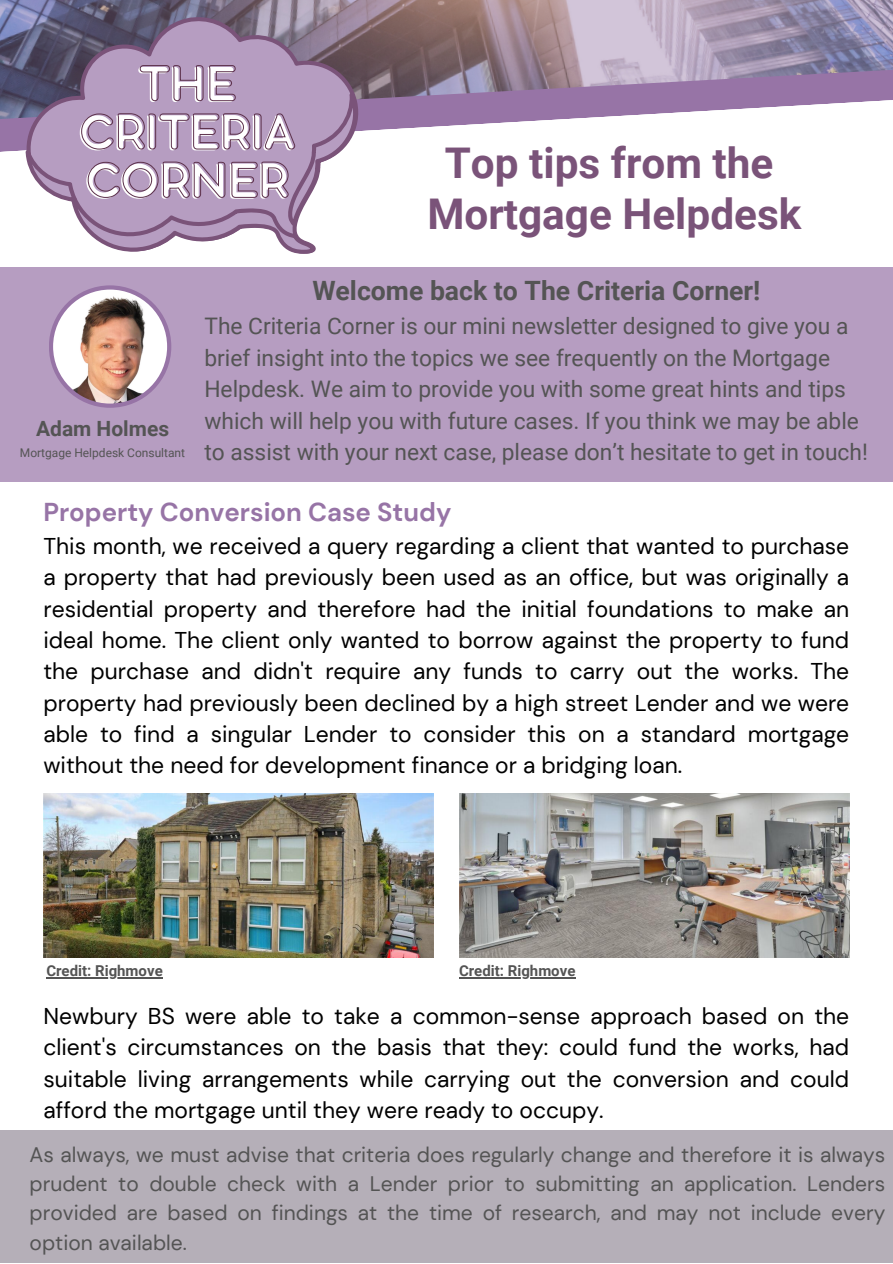
<style>
.page{position:relative;width:893px;height:1264px;background:#fff}
.page>*{position:absolute;margin:0;border:0;box-sizing:border-box;transform-origin:0 0}
.t1{font:54.6px/48.3px "Bubbleboddy Neue";color:#fff;text-align:center}
.t2{font:700 42.3px "Roboto";color:#7a5379}
.t3{font:700 26.55px "Roboto";color:#545454}
.t4{font:700 25.8px "DM Sans";color:#9774a6}
.t5{font:22.8px/31.3px "DM Sans";color:#000;text-align:justify}
.t6{font:22.8px/31.5px "Roboto";color:#545454}
.t7{font:21px/29.2px "DM Sans";color:#545454;text-align:justify}
.t8{font:700 21px "Roboto";color:#545454}
.t9{font:700 15px "Roboto";color:#545454}
.t10{font:12px "Roboto";color:#545454}
</style>
<div class="page">
<img style="left:43px;top:793px;width:390px;height:164px">
<div style="left:0;top:1129px;width:892px;height:133px;background:#b5afb8"></div>
<img style="left:0;top:0;width:892px;height:126px">
<svg style="left:6px;top:0;width:380px;height:152px;background:#7c708a"></svg>
<svg style="left:25px;top:95px;width:290px;height:159px"></svg>
<div style="left:0;top:267px;width:892px;height:214px;background:#b69dc1"></div>
<div style="left:49px;top:285px;width:122px;height:123px;background:#9774a6;border-radius:50%"></div>
<img style="left:53px;top:289px;width:114px;height:114px;border-radius:50%">
<img style="left:459px;top:793px;width:390px;height:164px">
<svg style="left:81px;top:64px;width:298px;height:163px;background:#b39cbb"></svg>
<hr style="left:46px;top:977px;width:117px;height:1px;background:#545454">
<hr style="left:459px;top:977px;width:116px;height:1px;background:#545454">
<p class="t1" style="left:78px;top:64px;width:217px">THE<br>CRITERIA<br>CORNER</p>
<p class="t2" style="left:445px;top:139px;width:330px">Top tips from the</p>
<p class="t2" style="left:427px;top:189px;width:375px">Mortgage Helpdesk</p>
<p class="t8" style="left:36px;top:417px;width:135px">Adam Holmes</p>
<p class="t10" style="left:20px;top:446px;width:167px">Mortgage Helpdesk Consultant</p>
<p class="t3" style="left:312px;top:276px;width:449px">Welcome back to The Criteria Corner!</p>
<p class="t6" style="left:204px;top:310px;width:665px">The Criteria Corner is our mini newsletter designed to give you a brief insight into the topics we see frequently on the Mortgage Helpdesk. We aim to provide you with some great hints and tips which will help you with future cases. If you think we may be able to assist with your next case, please don’t hesitate to get in touch!</p>
<p class="t4" style="left:43px;top:495px;width:409px">Property Conversion Case Study</p>
<p class="t5" style="left:43px;top:530px;width:807px">This month, we received a query regarding a client that wanted to purchase a property that had previously been used as an office, but was originally a residential property and therefore had the initial foundations to make an ideal home. The client only wanted to borrow against the property to fund the purchase and didn't require any funds to carry out the works. The property had previously been declined by a high street Lender and we were able to find a singular Lender to consider this on a standard mortgage without the need for development finance or a bridging loan.</p>
<p class="t9" style="left:46px;top:962px;width:118px">Credit: Righmove</p>
<p class="t9" style="left:459px;top:962px;width:118px">Credit: Righmove</p>
<p class="t5" style="left:43px;top:1000px;width:807px">Newbury BS were able to take a common-sense approach based on the client's circumstances on the basis that they: could fund the works, had suitable living arrangements while carrying out the conversion and could afford the mortgage until they were ready to occupy.</p>
<p class="t7" style="left:30px;top:1140px;width:857px">As always, we must advise that criteria does regularly change and therefore it is always prudent to double check with a Lender prior to submitting an application. Lenders provided are based on findings at the time of research, and may not include every option available.</p>
</div>
